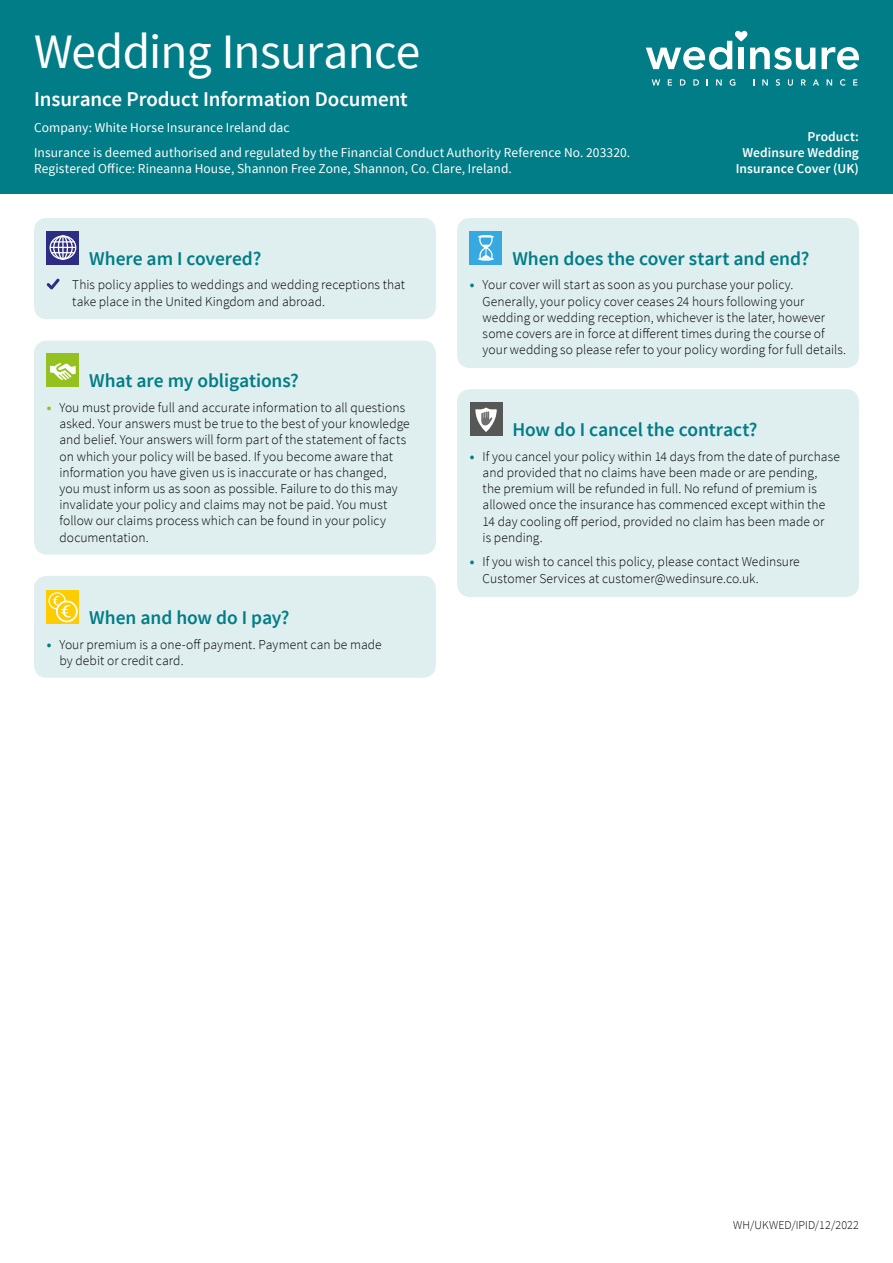
<style>
.page{position:relative;width:893px;height:1263px;background:#fff}
.page>*{position:absolute;margin:0;border:0;box-sizing:border-box;transform-origin:0 0}
.t1{font:49.5px "Source Sans Pro";letter-spacing:-.015em;color:#fff}
.t2{font:600 21px "Source Sans Pro";letter-spacing:-.005em;color:#fff}
.t3{font:600 19.5px "Source Sans Pro";letter-spacing:-.005em;color:#007d86}
.t4{font:300 13.5px/16.2px "Source Sans Pro";letter-spacing:.005em;color:#000}
.t5{font:13.5px/24.8px "Source Sans Pro";letter-spacing:.005em;color:#fff}
.t6{font:600 13.5px/16.2px "Source Sans Pro";letter-spacing:.005em;color:#fff;text-align:right}
.t7{font:300 12px "Source Sans Pro";letter-spacing:.005em;color:#000}
.s1{font-weight:700;color:#95c11f}
.s2{font-weight:700;color:#007d86}
</style>
<div class="page">
<div style="left:34px;top:218px;width:402px;height:101px;background:#dfeeef;border-radius:13px"></div>
<svg style="left:47px;top:231px;width:32px;height:34px"></svg>
<div style="left:50px;top:235px;width:26px;height:25px;border:1px solid #fff;border-radius:50%"></div>
<div style="left:53px;top:235px;width:20px;height:25px;border:1px solid #fff;border-radius:50%"></div>
<div style="left:58px;top:235px;width:10px;height:25px;border:1px solid #fff;border-radius:50%"></div>
<hr style="left:62px;top:236px;width:2px;height:24px;background:#fff">
<svg style="left:50px;top:241px;width:26px;height:12px"></svg>
<svg style="left:47px;top:279px;width:13px;height:10px"></svg>
<div style="left:34px;top:576px;width:402px;height:102px;background:#dfeeef;border-radius:13px"></div>
<div style="left:47px;top:590px;width:32px;height:34px;background:#fc0"></div>
<svg style="left:49px;top:593px;width:16px;height:16px"></svg>
<div style="left:48px;top:592px;width:18px;height:17px;border:1px solid #fff;border-radius:50%"></div>
<svg style="left:57px;top:601px;width:20px;height:20px"></svg>
<div style="left:56px;top:601px;width:22px;height:21px;border:2px solid #fff;border-radius:50%"></div>
<svg style="left:51px;top:595px;width:21px;height:23px"></svg>
<div style="left:457px;top:218px;width:402px;height:150px;background:#dfeeef;border-radius:13px"></div>
<div style="left:470px;top:231px;width:32px;height:34px;background:#36a9e1"></div>
<svg style="left:478px;top:235px;width:16px;height:26px"></svg>
<div style="left:457px;top:389px;width:402px;height:208px;background:#dfeeef;border-radius:13px"></div>
<div style="left:470px;top:402px;width:32px;height:34px;background:#575756"></div>
<svg style="left:475px;top:407px;width:22px;height:25px"></svg>
<div style="left:34px;top:341px;width:402px;height:213px;background:#dfeeef;border-radius:13px"></div>
<div style="left:47px;top:354px;width:32px;height:33px;background:#95c11f"></div>
<svg style="left:50px;top:363px;width:26px;height:17px"></svg>
<div style="left:0;top:0;width:893px;height:193px;background:#007d86"></div>
<svg style="left:652px;top:79px;width:8px;height:7px"></svg>
<svg style="left:668px;top:79px;width:4px;height:7px"></svg>
<svg style="left:680px;top:79px;width:5px;height:7px"></svg>
<svg style="left:693px;top:79px;width:6px;height:7px"></svg>
<svg style="left:716px;top:79px;width:6px;height:7px"></svg>
<svg style="left:730px;top:79px;width:5px;height:7px"></svg>
<svg style="left:762px;top:79px;width:6px;height:7px"></svg>
<svg style="left:776px;top:79px;width:4px;height:7px"></svg>
<svg style="left:788px;top:79px;width:5px;height:7px"></svg>
<svg style="left:801px;top:79px;width:5px;height:7px"></svg>
<svg style="left:813px;top:79px;width:6px;height:7px"></svg>
<svg style="left:827px;top:79px;width:5px;height:7px"></svg>
<svg style="left:840px;top:79px;width:6px;height:7px"></svg>
<svg style="left:853px;top:79px;width:4px;height:7px"></svg>
<svg style="left:646px;top:31px;width:169px;height:39px"></svg>
<svg style="left:822px;top:47px;width:37px;height:23px"></svg>
<h1 class="t1" style="left:34px;top:19px;width:388px">Wedding Insurance</h1>
<h2 class="t2" style="left:34px;top:85px;width:375px">Insurance Product Information Document</h2>
<p class="t5" style="left:34px;top:115px;width:598px">Company: White Horse Insurance Ireland dac<br>Insurance is deemed authorised and regulated by the Financial Conduct Authority Reference No. 203320.</p>
<p class="t5" style="left:34px;top:156px;width:479px">Registered Office: Rineanna House, Shannon Free Zone, Shannon, Co. Clare, Ireland.</p>
<p class="t6" style="left:736px;top:128px;width:125px">Product:<br>Wedinsure Wedding<br>Insurance Cover (UK)</p>
<h3 class="t3" style="left:89px;top:245px;width:174px">Where am I covered?</h3>
<p class="t4" style="left:72px;top:276px;width:334px">This policy applies to weddings and wedding receptions that take place in the United Kingdom and abroad.</p>
<h3 class="t3" style="left:89px;top:368px;width:211px">What are my obligations?</h3>
<p class="t4" style="left:60px;top:399px;width:352px;text-indent:-13px"><span class="s1">•</span> You must provide full and accurate information to all questions asked. Your answers must be true to the best of your knowledge and belief. Your answers will form part of the statement of facts on which your policy will be based. If you become aware that information you have given us is inaccurate or has changed, you must inform us as soon as possible. Failure to do this may invalidate your policy and claims may not be paid. You must follow our claims process which can be found in your policy documentation.</p>
<h3 class="t3" style="left:89px;top:605px;width:202px">When and how do I pay?</h3>
<p class="t4" style="left:60px;top:636px;width:324px;text-indent:-13px"><span class="s2">•</span> Your premium is a one-off payment. Payment can be made by debit or credit card.</p>
<h3 class="t3" style="left:512px;top:245px;width:299px">When does the cover start and end?</h3>
<p class="t4" style="left:483px;top:276px;width:365px;text-indent:-13px"><span class="s2">•</span> Your cover will start as soon as you purchase your policy.<br>Generally, your policy cover ceases 24 hours following your wedding or wedding reception, whichever is the later, however some covers are in force at different times during the course of your wedding so please refer to your policy wording for full details.</p>
<h3 class="t3" style="left:512px;top:417px;width:247px">How do I cancel the contract?</h3>
<p class="t4" style="left:483px;top:448px;width:359px;text-indent:-13px"><span class="s2">•</span> If you cancel your policy within 14 days from the date of purchase and provided that no claims have been made or are pending,<br>the premium will be refunded in full. No refund of premium is allowed once the insurance has commenced except within the 14 day cooling off period, provided no claim has been made or<br>is pending.</p>
<p class="t4" style="left:483px;top:554px;width:319px;text-indent:-13px"><span class="s2">•</span> If you wish to cancel this policy, please contact Wedinsure<br>Customer Services at customer@wedinsure.co.uk.</p>
<p class="t7" style="left:733px;top:1217px;width:127px">WH/UKWED/IPID/12/2022</p>
</div>
